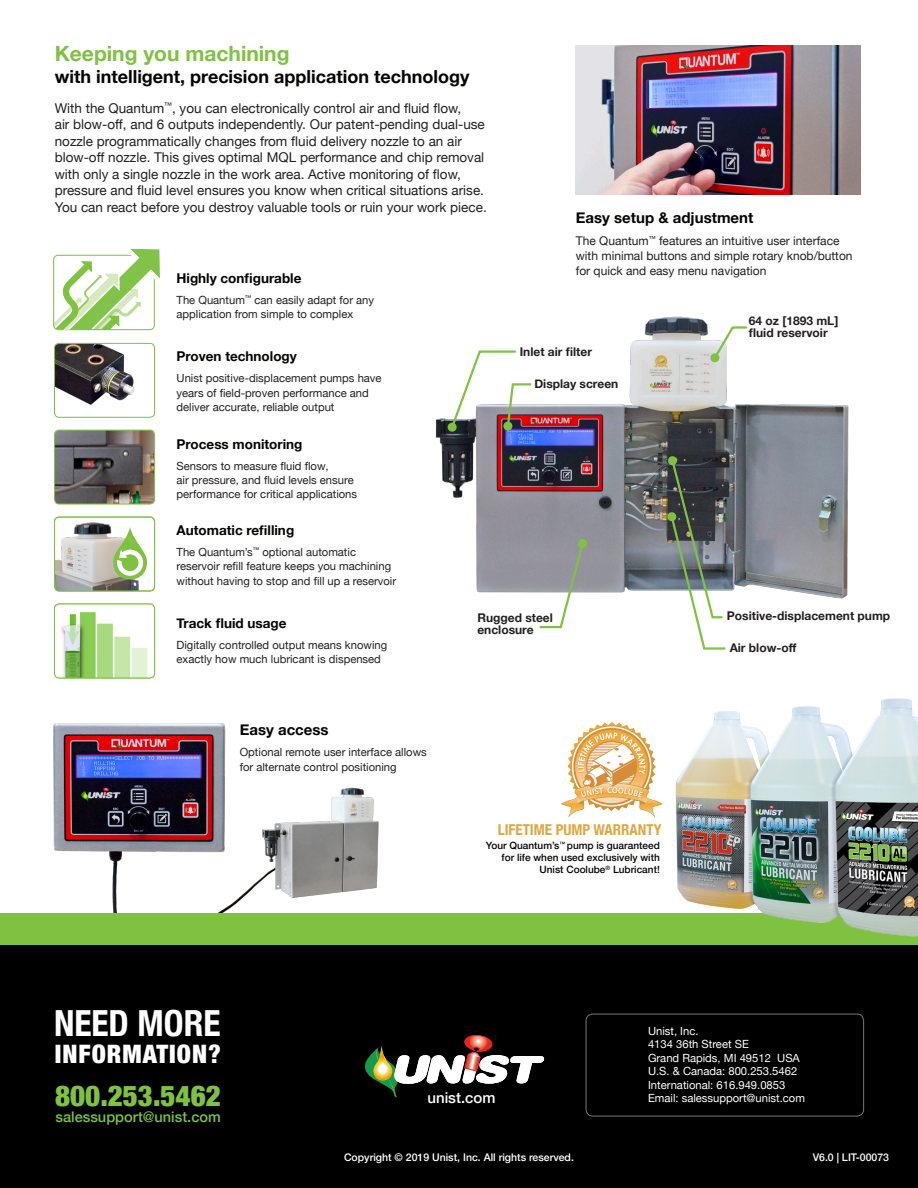
<style>
.page{position:relative;width:918px;height:1188px;background:#fff}
.page>*{position:absolute;margin:0;border:0;box-sizing:border-box;transform-origin:0 0}
.t1{font:700 condensed 36px "Helvetica Neue";color:#fff}
.t2{font:900 condensed 28.95px "Helvetica Neue";color:#7fc241}
.t3{font:900 condensed 25.35px "Helvetica Neue";letter-spacing:.04em;color:#fff}
.t4{font:700 21px "Helvetica Neue";color:#7fc241}
.t5{font:700 18px "Helvetica Neue";color:#040503}
.t6{font:700 15px "Helvetica Neue";color:#040503}
.t7{font:700 condensed 15px "Helvetica Neue";color:#dea745}
.t8{font:500 15px "Helvetica Neue";color:#fff}
.t9{font:500 14.55px "Helvetica Neue";color:#7fc241}
.t10{font:13.5px "Helvetica Neue";color:#231f20}
.t11{font:700 13.5px "Helvetica Neue";color:#040503}
.t12{font:12px "Helvetica Neue";color:#231f20}
.t13{font:700 12px "Helvetica Neue";color:#231f20}
.t14{font:11.25px/14.2px "Helvetica Neue";color:#231f20}
.t15{font:11.25px "Helvetica Neue";color:#fff}
.t16{font:500 10.5px "Helvetica Neue";color:#fff}
.t17{font:500 10.05px "Helvetica Neue";color:#040503}
</style>
<div class="page">
<img style="left:226px;top:787px;width:173px;height:127px">
<img style="left:52px;top:723px;width:174px;height:191px">
<div style="left:0;top:927px;width:918px;height:261px;background:#000001"></div>
<div style="left:0;top:914px;width:918px;height:31px;background:#7fc241"></div>
<svg style="left:364px;top:1034px;width:181px;height:64px"></svg>
<div style="left:586px;top:1014px;width:278px;height:102px;border:1px solid #76787b;border-radius:7px"></div>
<img style="left:56px;top:343px;width:79px;height:73px">
<div style="left:54px;top:343px;width:101px;height:75px;border:1px solid #7fc241;border-radius:5px"></div>
<img style="left:55px;top:430px;width:100px;height:73px">
<div style="left:54px;top:430px;width:101px;height:75px;border:1px solid #7fc241;border-radius:5px"></div>
<img style="left:55px;top:604px;width:100px;height:74px">
<div style="left:54px;top:604px;width:101px;height:74px;border:1px solid #7fc241;border-radius:5px"></div>
<img style="left:55px;top:517px;width:99px;height:73px">
<div style="left:54px;top:517px;width:101px;height:75px;border:1px solid #7fc241;border-radius:5px"></div>
<svg style="left:53px;top:249px;width:107px;height:81px"></svg>
<svg style="left:113px;top:526px;width:34px;height:53px"></svg>
<img style="left:576px;top:45px;width:285px;height:150px">
<img style="left:435px;top:316px;width:414px;height:283px">
<svg style="left:537px;top:539px;width:51px;height:90px"></svg>
<svg style="left:667px;top:456px;width:61px;height:194px"></svg>
<svg style="left:710px;top:325px;width:39px;height:38px"></svg>
<svg style="left:447px;top:349px;width:86px;height:83px"></svg>
<img style="left:561px;top:722px;width:102px;height:94px">
<img style="left:670px;top:698px;width:248px;height:239px">
<p class="t4" style="left:55px;top:37px;width:236px">Keeping you machining</p>
<p class="t5" style="left:55px;top:62px;width:416px">with intelligent, precision application technology</p>
<p class="t10" style="left:55px;top:100px;width:408px">With the Quantum<sup>™</sup>, you can electronically control air and fluid flow,</p>
<p class="t10" style="left:55px;top:116px;width:432px">air blow-off, and 6 outputs independently. Our patent-pending dual-use</p>
<p class="t10" style="left:55px;top:133px;width:409px">nozzle programmatically changes from fluid delivery nozzle to an air</p>
<p class="t10" style="left:55px;top:149px;width:431px">blow-off nozzle. This gives optimal MQL performance and chip removal</p>
<p class="t10" style="left:55px;top:166px;width:408px">with only a single nozzle in the work area. Active monitoring of flow,</p>
<p class="t10" style="left:55px;top:182px;width:431px">pressure and fluid level ensures you know when critical situations arise.</p>
<p class="t10" style="left:55px;top:199px;width:434px">You can react before you destroy valuable tools or ruin your work piece.</p>
<p class="t11" style="left:177px;top:267px;width:126px">Highly configurable</p>
<p class="t14" style="left:177px;top:292px;width:199px">The Quantum<sup>™</sup> can easily adapt for any application from simple to complex</p>
<p class="t11" style="left:177px;top:346px;width:122px">Proven technology</p>
<p class="t14" style="left:177px;top:371px;width:207px">Unist positive-displacement pumps have</p>
<p class="t14" style="left:177px;top:385px;width:194px">years of field-proven performance and</p>
<p class="t14" style="left:177px;top:400px;width:159px">deliver accurate, reliable output</p>
<p class="t11" style="left:177px;top:433px;width:127px">Process monitoring</p>
<p class="t14" style="left:177px;top:458px;width:154px">Sensors to measure fluid flow,</p>
<p class="t14" style="left:177px;top:473px;width:179px">air pressure, and fluid levels ensure</p>
<p class="t14" style="left:177px;top:487px;width:182px">performance for critical applications</p>
<p class="t11" style="left:177px;top:520px;width:119px">Automatic refilling</p>
<p class="t14" style="left:177px;top:545px;width:181px">The Quantum’s<sup>™</sup> optional automatic</p>
<p class="t14" style="left:177px;top:559px;width:216px">reservoir refill feature keeps you machining</p>
<p class="t14" style="left:177px;top:573px;width:221px">without having to stop and fill up a reservoir</p>
<p class="t6" style="left:576px;top:206px;width:179px">Easy setup &amp; adjustment</p>
<p class="t12" style="left:576px;top:233px;width:265px">The Quantum<sup>™</sup> features an intuitive user interface</p>
<p class="t12" style="left:576px;top:248px;width:278px">with minimal buttons and simple rotary knob/button</p>
<p class="t12" style="left:576px;top:263px;width:192px">for quick and easy menu navigation</p>
<p class="t13" style="left:520px;top:342px;width:74px">Inlet air filter</p>
<p class="t13" style="left:534px;top:375px;width:85px">Display screen</p>
<p class="t13" style="left:749px;top:311px;width:91px">64 oz [1893 mL]</p>
<p class="t13" style="left:749px;top:323px;width:80px">fluid reservoir</p>
<p class="t11" style="left:177px;top:613px;width:111px">Track fluid usage</p>
<p class="t14" style="left:177px;top:638px;width:212px">Digitally controlled output means knowing</p>
<p class="t14" style="left:177px;top:652px;width:206px">exactly how much lubricant is dispensed</p>
<p class="t6" style="left:240px;top:718px;width:90px">Easy access</p>
<p class="t14" style="left:240px;top:745px;width:189px">Optional remote user interface allows for alternate control positioning</p>
<p class="t13" style="left:477px;top:608px;width:77px">Rugged steel</p>
<p class="t13" style="left:477px;top:620px;width:58px">enclosure</p>
<p class="t7" style="left:498px;top:817px;width:165px">LIFETIME PUMP WARRANTY</p>
<p class="t17" style="left:486px;top:838px;width:175px">Your Quantum’s<sup>™</sup> pump is guaranteed</p>
<p class="t17" style="left:502px;top:850px;width:160px">for life when used exclusively with</p>
<p class="t17" style="left:540px;top:862px;width:122px">Unist Coolube<sup>®</sup> Lubricant!</p>
<p class="t13" style="left:727px;top:606px;width:165px">Positive-displacement pump</p>
<p class="t13" style="left:730px;top:638px;width:68px">Air blow-off</p>
<p class="t1" style="left:54px;top:994px;width:168px">NEED MORE</p>
<p class="t3" style="left:55px;top:1033px;width:168px">INFORMATION?</p>
<p class="t2" style="left:55px;top:1072px;width:167px">800.253.5462</p>
<p class="t9" style="left:56px;top:1105px;width:167px">salessupport@unist.com</p>
<p class="t8" style="left:427px;top:1086px;width:70px">unist.com</p>
<p class="t15" style="left:648px;top:1024px;width:52px">Unist, Inc.</p>
<p class="t15" style="left:648px;top:1037px;width:102px">4134 36th Street SE</p>
<p class="t15" style="left:648px;top:1051px;width:153px">Grand Rapids, MI 49512 USA</p>
<p class="t15" style="left:648px;top:1064px;width:151px">U.S. &amp; Canada: 800.253.5462</p>
<p class="t15" style="left:648px;top:1078px;width:139px">International: 616.949.0853</p>
<p class="t15" style="left:648px;top:1091px;width:158px">Email: salessupport@unist.com</p>
<p class="t16" style="left:344px;top:1149px;width:231px">Copyright © 2019 Unist, Inc. All rights reserved.</p>
<p class="t16" style="left:813px;top:1148px;width:78px">V6.0 | LIT-00073</p>
</div>
